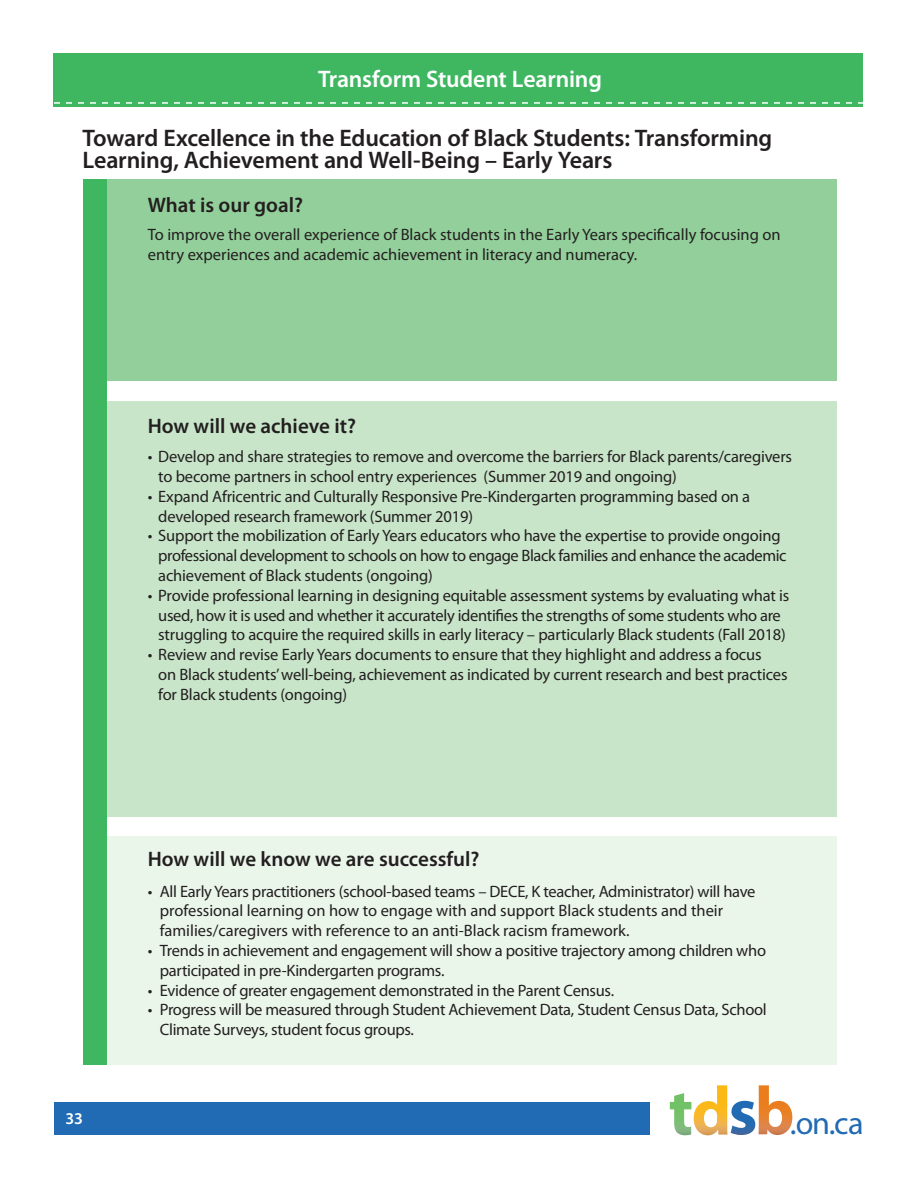
<style>
.page{position:relative;width:918px;height:1188px;background:#fff}
.page>*{position:absolute;margin:0;border:0;box-sizing:border-box;transform-origin:0 0}
.t1{font:32.25px "Myriad Pro";color:#206bb4}
.t2{font:600 24px/22.5px "Myriad Pro";letter-spacing:-.01em;color:#231f20}
.t3{font:600 24px "Myriad Pro";letter-spacing:-.005em;color:#fff}
.t4{font:600 21px "Myriad Pro";color:#231f20}
.t5{font:16.5px/19.8px "Myriad Pro";letter-spacing:-.01em;color:#231f20}
.t6{font:600 16.5px "Myriad Pro";color:#fff}
</style>
<div class="page">
<div style="left:53px;top:53px;width:810px;height:54px;background:#3eb760"></div>
<div style="left:86px;top:179px;width:751px;height:202px;background:#93cf9a"></div>
<div style="left:86px;top:402px;width:751px;height:415px;background:#c8e5c9"></div>
<div style="left:86px;top:836px;width:751px;height:229px;background:#ebf6eb"></div>
<div style="left:54px;top:1102px;width:596px;height:33px;background:#206bb4"></div>
<svg style="left:54px;top:102px;width:809px;height:2px"></svg>
<div style="left:83px;top:179px;width:24px;height:886px;background:#3eb760"></div>
<img style="left:669px;top:1085px;width:124px;height:51px">
<h1 class="t3" style="left:318px;top:63px;width:285px">Transform Student Learning</h1>
<p class="t2" style="left:82px;top:126px;width:691px">Toward Excellence in the Education of Black Students: Transforming<br>Learning, Achievement and Well-Being – Early Years</p>
<h2 class="t4" style="left:148px;top:191px;width:157px">What is our goal?</h2>
<p class="t5" style="left:148px;top:224px;width:634px">To improve the overall experience of Black students in the Early Years specifically focusing on entry experiences and academic achievement in literacy and numeracy.</p>
<h2 class="t4" style="left:148px;top:412px;width:210px">How will we achieve it?</h2>
<p class="t5" style="left:158px;top:447px;width:635px;text-indent:-10px">• Develop and share strategies to remove and overcome the barriers for Black parents/caregivers to become partners in school entry experiences (Summer 2019 and ongoing)</p>
<p class="t5" style="left:158px;top:486px;width:593px;text-indent:-10px">• Expand Africentric and Culturally Responsive Pre-Kindergarten programming based on a developed research framework (Summer 2019)</p>
<p class="t5" style="left:158px;top:526px;width:630px;text-indent:-10px">• Support the mobilization of Early Years educators who have the expertise to provide ongoing professional development to schools on how to engage Black families and enhance the academic achievement of Black students (ongoing)</p>
<p class="t5" style="left:148px;top:585px;width:643px;text-align:center">• Provide professional learning in designing equitable assessment systems by evaluating what is used, how it is used and whether it accurately identifies the strengths of some students who are struggling to acquire the required skills in early literacy – particularly Black students (Fall 2018)</p>
<p class="t5" style="left:158px;top:645px;width:631px;text-indent:-10px">• Review and revise Early Years documents to ensure that they highlight and address a focus<br>on Black students’ well-being, achievement as indicated by current research and best practices for Black students (ongoing)</p>
<h2 class="t4" style="left:148px;top:846px;width:333px">How will we know we are successful?</h2>
<p class="t5" style="left:160px;top:881px;width:597px;text-indent:-12px">• All Early Years practitioners (school-based teams – DECE, K teacher, Administrator) will have professional learning on how to engage with and support Black students and their families/caregivers with reference to an anti-Black racism framework.</p>
<p class="t5" style="left:160px;top:940px;width:608px;text-indent:-12px">• Trends in achievement and engagement will show a positive trajectory among children who participated in pre-Kindergarten programs.</p>
<p class="t5" style="left:148px;top:980px;width:468px">• Evidence of greater engagement demonstrated in the Parent Census.</p>
<p class="t5" style="left:160px;top:1000px;width:608px;text-indent:-12px">• Progress will be measured through Student Achievement Data, Student Census Data, School<br>Climate Surveys, student focus groups.</p>
<p class="t6" style="left:66px;top:1107px;width:19px">33</p>
<h1 class="t1" style="left:790px;top:1103px;width:75px">.on.ca</h1>
</div>
